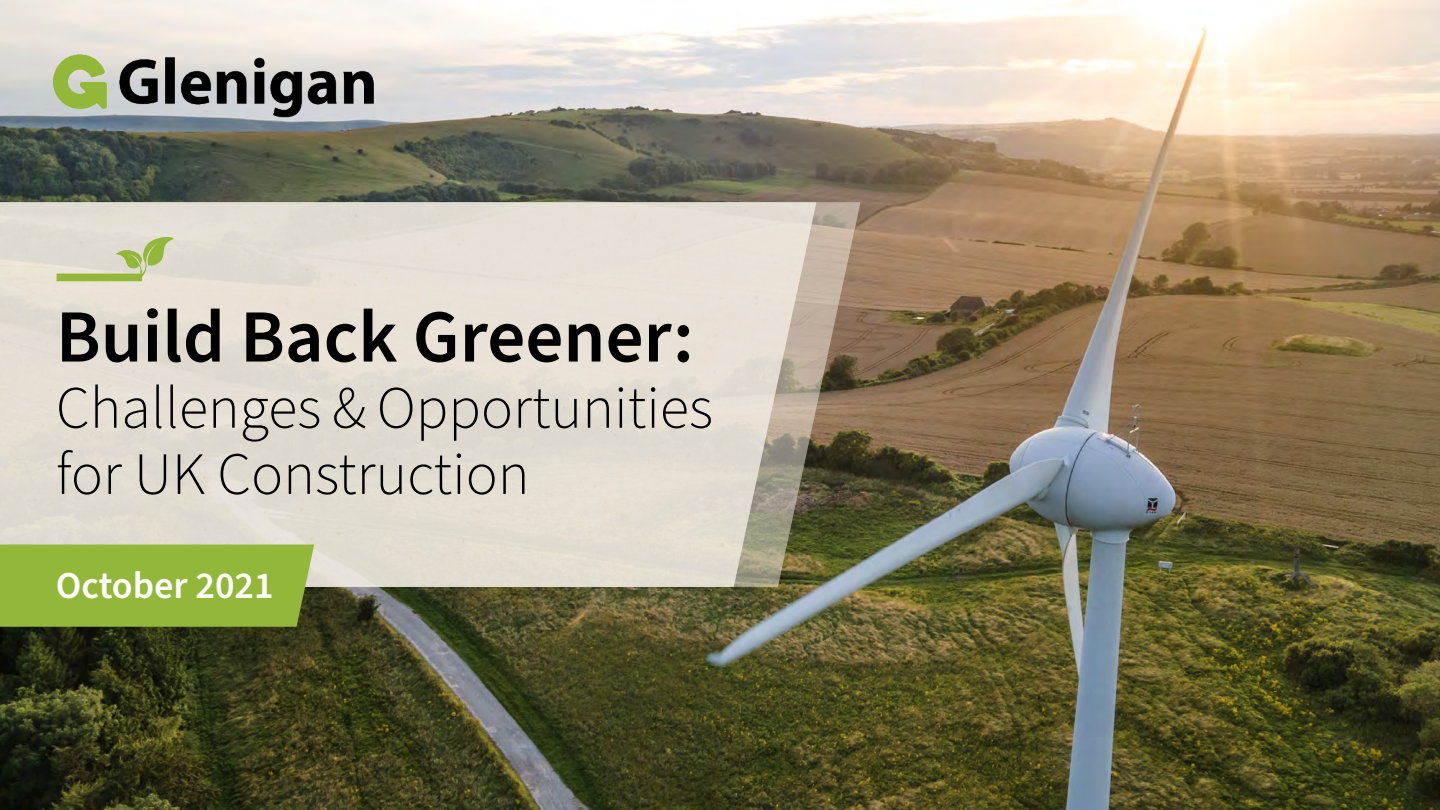
<style>
.page{position:relative;width:1440px;height:810px;background:#fff}
.page>*{position:absolute;margin:0;border:0;box-sizing:border-box;transform-origin:0 0}
.t1{font:600 75px "Source Sans Pro";color:#000}
.t2{font:300 60px/66.2px "Source Sans Pro";color:#000}
.t3{font:600 38.1px "Source Sans Pro";color:#fff}
</style>
<div class="page">
<img style="left:0;top:0;width:1440px;height:810px">
<img style="left:816px;top:202px;width:45px;height:385px">
<div style="left:0;top:202px;width:816px;height:385px;background:#e3ded2"></div>
<img style="left:54px;top:54px;width:320px;height:65px">
<div style="left:0;top:545px;width:314px;height:82px;background:#92b739"></div>
<div style="left:57px;top:274px;width:85px;height:7px;background:#92b739"></div>
<svg style="left:115px;top:236px;width:59px;height:43px;background:#c3ce9a"></svg>
<p class="t1" style="left:56px;top:287px;width:639px">Build Back Greener:</p>
<p class="t2" style="left:56px;top:377px;width:659px">Challenges &amp; Opportunities for UK Construction</p>
<p class="t3" style="left:56px;top:560px;width:219px">October 2021</p>
</div>
